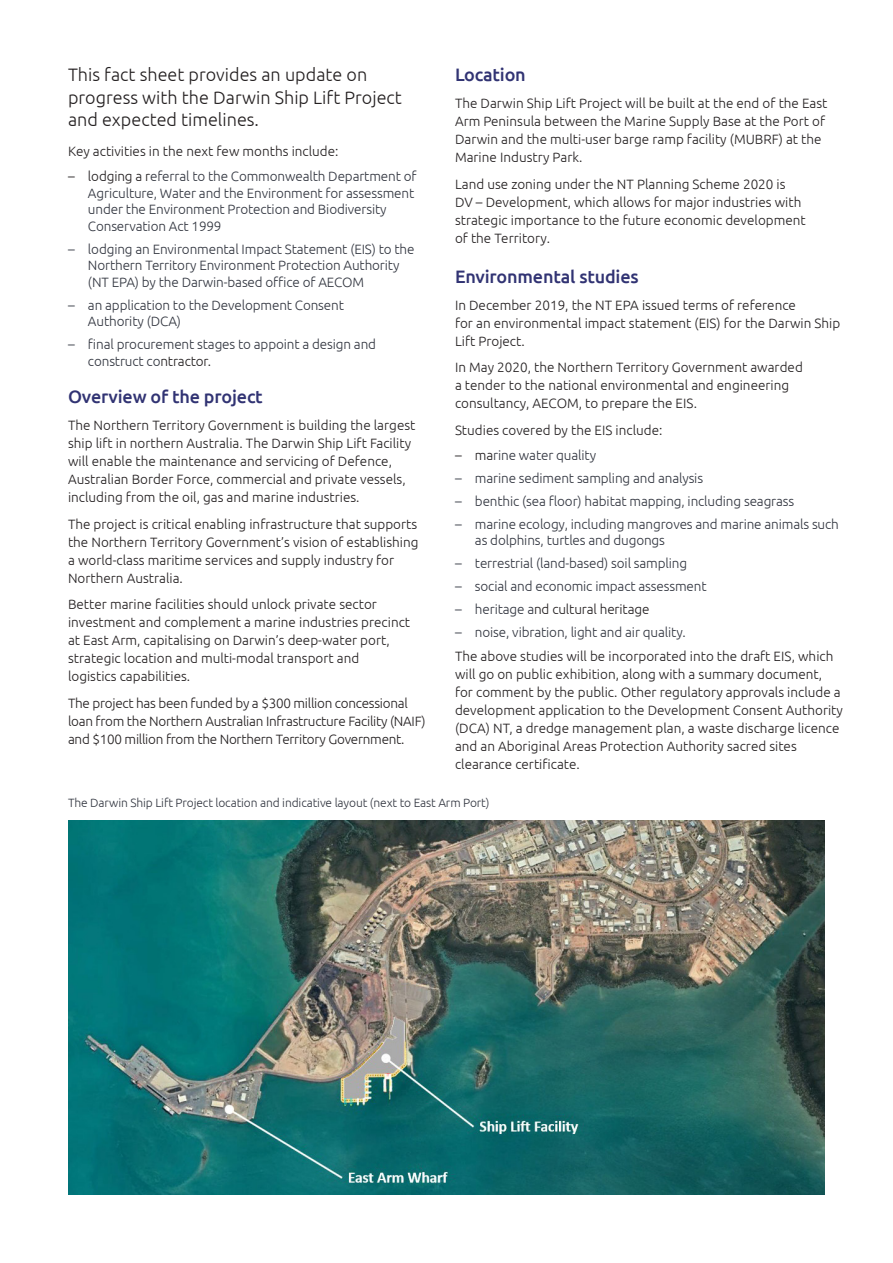
<style>
.page{position:relative;width:893px;height:1263px;background:#fff}
.page>*{position:absolute;margin:0;border:0;box-sizing:border-box;transform-origin:0 0}
.Intro_copy___territo{font:300 18px/22.5px "Ubuntu";color:#231f20}
.Subhead_level_1___ar{font:500 18px "Ubuntu";letter-spacing:-.01em;color:#313373}
.Intro_copy___territo-2{font:300 13.5px/18px "Ubuntu";color:#231f20}
.t1{font:300 13.5px/16.5px "Ubuntu";letter-spacing:-.01em;color:#323640}
.Intro_copy___territo-3{font:300 13.5px/18px "Ubuntu";letter-spacing:-.02em;color:#231f20}
.Intro_copy___territo-4{font:300 12px "Ubuntu";letter-spacing:-.01em;color:#323640}
.s1{color:#231f20}
.s2{color:#323640}
</style>
<div class="page">
<img style="left:68px;top:821px;width:757px;height:374px">
<p class="Intro_copy___territo" style="left:68px;top:63px;width:335px">This fact sheet provides an update on progress with the Darwin Ship Lift Project and expected timelines.</p>
<p class="Intro_copy___territo-2" style="left:68px;top:142px;width:272px">Key activities in the next few months include:</p>
<p class="t1" style="left:88px;top:168px;width:330px;text-indent:-20px"><span class="s1">– lodging a r</span>eferral to the Commonwealth Department of Agriculture, Water and the Environment for assessment under the Environment Protection and Biodiversity Conservation Act 1999</p>
<p class="t1" style="left:88px;top:240px;width:328px;text-indent:-20px">– lodging an Environmental Impact Statement (EIS) to the<br>Northern Territory Environment Protection Authority (NT EPA) by the Darwin-based office of AECOM</p>
<p class="t1" style="left:88px;top:296px;width:257px;text-indent:-20px">– an application to the Development Consent<br>Authority (DCA)</p>
<p class="t1" style="left:88px;top:336px;width:290px;text-indent:-20px">– final procurement stages to appoint a design and construct co<span class="s1">ntractor.</span></p>
<p class="Subhead_level_1___ar" style="left:68px;top:386px;width:196px">Overview of the project</p>
<p class="Intro_copy___territo-2" style="left:68px;top:416px;width:349px">The Northern Territory Government is building the largest ship lift in northern Australia. The Darwin Ship Lift Facility will enable the maintenance and servicing of Defence, Australian Border Force, commercial and private vessels, including from the oil, gas and marine industries.</p>
<p class="Intro_copy___territo-2" style="left:68px;top:515px;width:352px">The project is critical enabling infrastructure that supports the Northern Territory Government’s vision of establishing a world-class maritime services and supply industry for Northern Australia.</p>
<p class="Intro_copy___territo-2" style="left:68px;top:595px;width:344px">Better marine facilities should unlock private sector investment and complement a marine industries precinct at East Arm, capitalising on Darwin’s deep-water port, strategic location and multi-modal transport and logistics capabilities.</p>
<p class="Intro_copy___territo-3" style="left:68px;top:694px;width:359px">The project has been funded by a $300 million concessional loan from the Northern Australian Infrastructure Facility (NAIF) and $100 million from the Northern Territory Government.</p>
<p class="Subhead_level_1___ar" style="left:455px;top:64px;width:72px">Location</p>
<p class="Intro_copy___territo-2" style="left:455px;top:94px;width:374px">The Darwin Ship Lift Project will be built at the end of the East Arm Peninsula between the Marine Supply Base at the Port of Darwin and the multi-user barge ramp facility (MUBRF) at the Marine Industry Park.</p>
<p class="Intro_copy___territo-2" style="left:455px;top:175px;width:352px">Land use zoning under the NT Planning Scheme 2020 is DV – Development, which allows for major industries with strategic importance to the future economic development of the Territory.</p>
<p class="Subhead_level_1___ar" style="left:455px;top:265px;width:185px">Environmental studies</p>
<p class="Intro_copy___territo-2" style="left:455px;top:296px;width:387px">In December 2019, the NT EPA issued terms of reference<br>for an environmental impact statement (EIS) for the Darwin Ship<br>Lift Project.</p>
<p class="Intro_copy___territo-2" style="left:455px;top:358px;width:349px">In May 2020, the Northern Territory Government awarded a tender to the national environmental and engineering consultancy, AECOM, to prepare the EIS.</p>
<p class="Intro_copy___territo-2" style="left:455px;top:421px;width:209px">Studies covered by the EIS include:</p>
<p class="t1" style="left:455px;top:446px;width:143px"><span class="s1">– ma</span>rine water quality</p>
<p class="t1" style="left:455px;top:469px;width:250px">– marine sediment sampling and analysis</p>
<p class="t1" style="left:455px;top:492px;width:341px">– benthic (sea floor) habitat mapping, including seagrass</p>
<p class="t1" style="left:475px;top:515px;width:365px;text-indent:-20px">– marine ecology, including mangroves and marine animals such as dolphins, turtles and dugongs</p>
<p class="t1" style="left:455px;top:555px;width:234px">– terrestrial (land-based) soil sampling</p>
<p class="t1" style="left:455px;top:577px;width:253px">– social and economic impact assessment</p>
<p class="Intro_copy___territo-2" style="left:455px;top:600px;width:196px"><span class="s2">– heritage a</span>nd cultural heritage</p>
<p class="t1" style="left:455px;top:623px;width:232px">– noise, vibration, light and air quality.</p>
<p class="Intro_copy___territo-2" style="left:455px;top:647px;width:389px">The above studies will be incorporated into the draft EIS, which will go on public exhibition, along with a summary document, for comment by the public. Other regulatory approvals include a development application to the Development Consent Authority (DCA) NT, a dredge management plan, a waste discharge licence and an Aboriginal Areas Protection Authority sacred sites clearance certificate.</p>
<p class="Intro_copy___territo-4" style="left:68px;top:795px;width:423px">The Darwin Ship Lift Project location and indicative layout (next to East Arm Port)</p>
</div>
